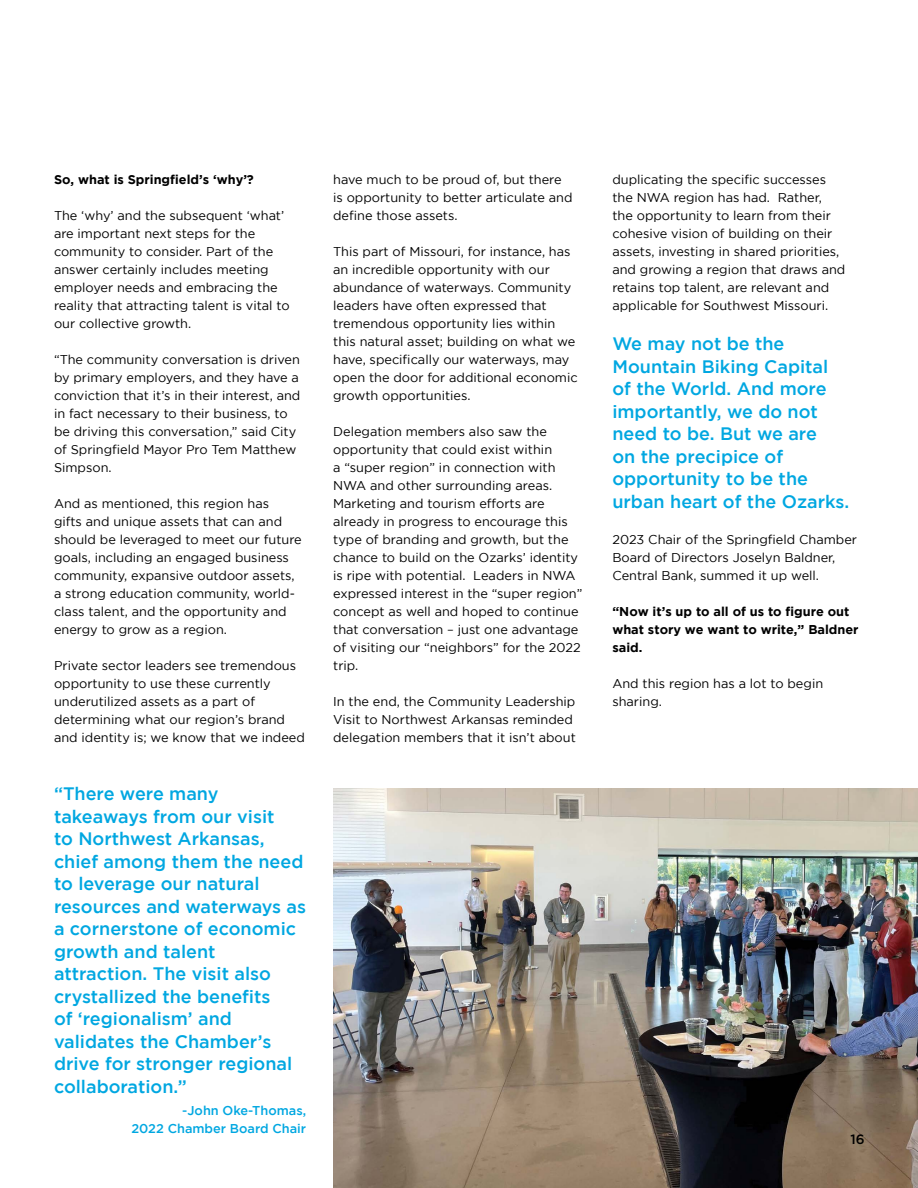
<style>
.page{position:relative;width:918px;height:1188px;background:#fff}
.page>*{position:absolute;margin:0;border:0;box-sizing:border-box;transform-origin:0 0}
.t1{font:500 18px/22.5px "Gotham";color:#00a7e1}
.t2{font:500 13.5px "Gotham";color:#000}
.t3{font:12.75px/18px "Gotham";color:#000}
.t4{font:700 12.75px/18px "Gotham";color:#000}
.t5{font:500 12.75px/18px "Gotham";color:#00a7e1;text-align:right}
</style>
<div class="page">
<img style="left:333px;top:788px;width:585px;height:400px">
<p class="t4" style="left:54px;top:170px;width:201px">So, what is Springfield’s ‘why’?</p>
<p class="t3" style="left:54px;top:206px;width:237px">The ‘why’ and the subsequent ‘what’ are important next steps for the community to consider. Part of the answer certainly includes meeting employer needs and embracing the reality that attracting talent is vital to our collective growth.</p>
<p class="t3" style="left:54px;top:350px;width:248px">“The community conversation is driven by primary employers, and they have a conviction that it’s in their interest, and in fact necessary to their business, to be driving this conversation,” said City of Springfield Mayor Pro Tem Matthew Simpson.</p>
<p class="t3" style="left:54px;top:494px;width:249px">And as mentioned, this region has<br>gifts and unique assets that can and should be leveraged to meet our future goals, including an engaged business community, expansive outdoor assets, a strong education community, world&shy;class talent, and the opportunity and energy to grow as a region.</p>
<p class="t3" style="left:54px;top:656px;width:252px">Private sector leaders see tremendous opportunity to use these currently underutilized assets as a part of determining what our region’s brand and identity is; we know that we indeed</p>
<p class="t1" style="left:54px;top:782px;width:254px">“There were many takeaways from our visit<br>to Northwest Arkansas, chief among them the need to leverage our natural resources and waterways as a cornerstone of economic growth and talent attraction. The visit also crystallized the benefits<br>of ‘regionalism’ and validates the Chamber’s drive for stronger regional collaboration.”</p>
<p class="t5" style="left:131px;top:1101px;width:176px">-John Oke-Thomas,<br>2022 Chamber Board Chair</p>
<p class="t3" style="left:333px;top:170px;width:241px">have much to be proud of, but there is opportunity to better articulate and define those assets.</p>
<p class="t3" style="left:333px;top:242px;width:246px">This part of Missouri, for instance, has an incredible opportunity with our abundance of waterways. Community leaders have often expressed that tremendous opportunity lies within this natural asset; building on what we have, specifically our waterways, may open the door for additional economic growth opportunities.</p>
<p class="t3" style="left:333px;top:422px;width:251px">Delegation members also saw the opportunity that could exist within<br>a “super region” in connection with NWA and other surrounding areas.<br>Marketing and tourism efforts are already in progress to encourage this type of branding and growth, but the chance to build on the Ozarks’ identity is ripe with potential. Leaders in NWA expressed interest in the “super region” concept as well and hoped to continue that conversation – just one advantage of visiting our “neighbors” for the 2022 trip.</p>
<p class="t3" style="left:333px;top:692px;width:244px">In the end, the Community Leadership<br>Visit to Northwest Arkansas reminded delegation members that it isn’t about</p>
<p class="t3" style="left:612px;top:170px;width:235px">duplicating the specific successes the NWA region has had. Rather, the opportunity to learn from their cohesive vision of building on their assets, investing in shared priorities, and growing a region that draws and retains top talent, are relevant and applicable for Southwest Missouri.</p>
<h1 class="t1" style="left:612px;top:332px;width:239px">We may not be the<br>Mountain Biking Capital of the World. And more importantly, we do not need to be. But we are<br>on the precipice of opportunity to be the urban heart of the Ozarks.</h1>
<p class="t3" style="left:612px;top:530px;width:246px">2023 Chair of the Springfield Chamber<br>Board of Directors Joselyn Baldner,<br>Central Bank, summed it up well.</p>
<p class="t4" style="left:612px;top:602px;width:248px">“Now it’s up to all of us to figure out what story we want to write,” Baldner said.</p>
<p class="t3" style="left:612px;top:674px;width:212px">And this region has a lot to begin sharing.</p>
<p class="t2" style="left:850px;top:1131px;width:16px">16</p>
</div>
